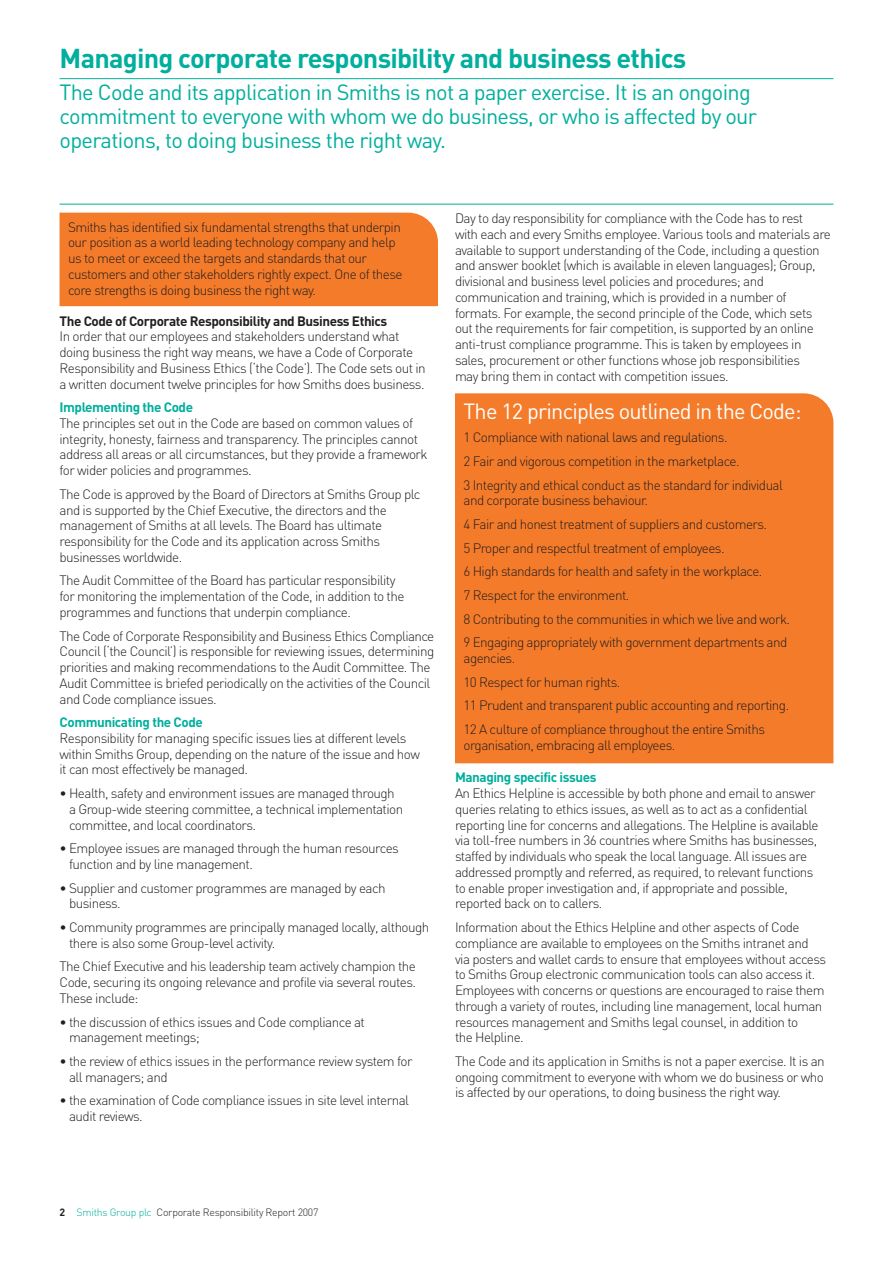
<style>
.page{position:relative;width:893px;height:1263px;background:#fff}
.page>*{position:absolute;margin:0;border:0;box-sizing:border-box;transform-origin:0 0}
.t1{font:700 27px "DIN";letter-spacing:-.025em;color:#00af9d}
.t2{font:21.75px/24px "DIN";letter-spacing:-.03em;color:#00af9d}
.t3{font:21.75px "DIN";letter-spacing:-.035em;color:#fff}
.t4{font:300 13.5px/15.8px "DIN";letter-spacing:-.04em;color:#231f20}
.t5{font:700 13.5px "DIN";letter-spacing:-.035em;color:#00af9d}
.t6{font:700 13.5px "DIN";letter-spacing:-.035em;color:#231f20}
.t7{font:300 10.5px "DIN";letter-spacing:-.025em;color:#231f20}
.s1{font-weight:700}
.s2{color:#00af9d}
</style>
<div class="page">
<hr style="left:60px;top:78px;width:773px;height:1px;background:#00af9d">
<hr style="left:60px;top:204px;width:773px;height:1px;background:#00af9d">
<div style="left:455px;top:393px;width:378px;height:370px;background:#f47b2a"></div>
<div style="left:60px;top:213px;width:378px;height:93px;background:#f47b2a"></div>
<h1 class="t1" style="left:60px;top:42px;width:628px">Managing corporate responsibility and business ethics</h1>
<h2 class="t2" style="left:60px;top:79px;width:699px">The Code and its application in Smiths is not a paper exercise. It is an ongoing commitment to everyone with whom we do business, or who is affected by our operations, to doing business the right way.</h2>
<p class="t4" style="left:68px;top:219px;width:336px">Smiths has identified six fundamental strengths that underpin our position as a world leading technology company and help us to meet or exceed the targets and standards that our customers and other stakeholders rightly expect. One of these core strengths is doing business the right way.</p>
<p class="t6" style="left:60px;top:313px;width:329px">The Code of Corporate Responsibility and Business Ethics</p>
<p class="t4" style="left:60px;top:328px;width:368px">In order that our employees and stakeholders understand what doing business the right way means, we have a Code of Corporate Responsibility and Business Ethics (‘the Code’). The Code sets out in a written document twelve principles for how Smiths does business.</p>
<p class="t5" style="left:60px;top:399px;width:135px">Implementing the Code</p>
<p class="t4" style="left:60px;top:415px;width:370px">The principles set out in the Code are based on common values of integrity, honesty, fairness and transparency. The principles cannot address all areas or all circumstances, but they provide a framework for wider policies and programmes.</p>
<p class="t4" style="left:60px;top:486px;width:363px">The Code is approved by the Board of Directors at Smiths Group plc and is supported by the Chief Executive, the directors and the management of Smiths at all levels. The Board has ultimate responsibility for the Code and its application across Smiths businesses worldwide.</p>
<p class="t4" style="left:60px;top:572px;width:346px">The Audit Committee of the Board has particular responsibility for monitoring the implementation of the Code, in addition to the programmes and functions that underpin compliance.</p>
<p class="t4" style="left:60px;top:628px;width:376px">The Code of Corporate Responsibility and Business Ethics Compliance Council (‘the Council’) is responsible for reviewing issues, determining priorities and making recommendations to the Audit Committee. The Audit Committee is briefed periodically on the activities of the Council and Code compliance issues.</p>
<p class="t5" style="left:60px;top:714px;width:145px">Communicating the Code</p>
<p class="t4" style="left:60px;top:730px;width:362px">Responsibility for managing specific issues lies at different levels within Smiths Group, depending on the nature of the issue and how it can most effectively be managed.</p>
<p class="t4" style="left:69px;top:785px;width:336px;text-indent:-10px">• Health, safety and environment issues are managed through a Group-wide steering committee, a technical implementation committee, and local coordinators.</p>
<p class="t4" style="left:69px;top:840px;width:331px;text-indent:-10px">• Employee issues are managed through the human resources function and by line management.</p>
<p class="t4" style="left:69px;top:880px;width:318px;text-indent:-10px">• Supplier and customer programmes are managed by each business.</p>
<p class="t4" style="left:69px;top:919px;width:362px;text-indent:-10px">• Community programmes are principally managed locally, although there is also some Group-level activity.</p>
<p class="t4" style="left:60px;top:958px;width:358px;text-align:justify">The Chief Executive and his leadership team actively champion the Code, securing its ongoing relevance and profile via several routes.<br>These include:</p>
<p class="t4" style="left:69px;top:1013px;width:297px;text-indent:-10px">• the discussion of ethics issues and Code compliance at management meetings;</p>
<p class="t4" style="left:69px;top:1053px;width:345px;text-indent:-10px">• the review of ethics issues in the performance review system for all managers; and</p>
<p class="t4" style="left:69px;top:1092px;width:342px;text-indent:-10px">• the examination of Code compliance issues in site level internal audit reviews.</p>
<p class="t4" style="left:455px;top:210px;width:377px">Day to day responsibility for compliance with the Code has to rest<br>with each and every Smiths employee. Various tools and materials are available to support understanding of the Code, including a question and answer booklet (which is available in eleven languages); Group, divisional and business level policies and procedures; and communication and training, which is provided in a number of formats. For example, the second principle of the Code, which sets out the requirements for fair competition, is supported by an online anti-trust compliance programme. This is taken by employees in sales, procurement or other functions whose job responsibilities<br>may bring them in contact with competition issues.</p>
<h2 class="t3" style="left:463px;top:398px;width:339px">The 12 principles outlined in the Code:</h2>
<p class="t4" style="left:463px;top:426px;width:321px;line-height:23.5px">1 Compliance with national laws and regulations.<br>2 Fair and vigorous competition in the marketplace.<br>3 Integrity and ethical conduct as the standard for individual</p>
<p class="t4" style="left:463px;top:489px;width:328px;line-height:23.5px">and corporate business behaviour.<br>4 Fair and honest treatment of suppliers and customers.<br>5 Proper and respectful treatment of employees.<br>6 High standards for health and safety in the workplace.<br>7 Respect for the environment.<br>8 Contributing to the communities in which we live and work.<br>9 Engaging appropriately with government departments and</p>
<p class="t4" style="left:463px;top:646px;width:327px;line-height:23.5px">agencies.<br>10 Respect for human rights.<br>11 Prudent and transparent public accounting and reporting.<br>12 A culture of compliance throughout the entire Smiths</p>
<p class="t4" style="left:463px;top:737px;width:213px">organisation, embracing all employees.</p>
<p class="t5" style="left:455px;top:769px;width:143px">Managing specific issues</p>
<p class="t4" style="left:455px;top:785px;width:365px">An Ethics Helpline is accessible by both phone and email to answer queries relating to ethics issues, as well as to act as a confidential reporting line for concerns and allegations. The Helpline is available via toll-free numbers in 36 countries where Smiths has businesses, staffed by individuals who speak the local language. All issues are addressed promptly and referred, as required, to relevant functions to enable proper investigation and, if appropriate and possible, reported back on to callers.</p>
<p class="t4" style="left:455px;top:919px;width:373px">Information about the Ethics Helpline and other aspects of Code compliance are available to employees on the Smiths intranet and via posters and wallet cards to ensure that employees without access to Smiths Group electronic communication tools can also access it.<br>Employees with concerns or questions are encouraged to raise them through a variety of routes, including line management, local human resources management and Smiths legal counsel, in addition to<br>the Helpline.</p>
<p class="t4" style="left:455px;top:1053px;width:371px;text-align:justify">The Code and its application in Smiths is not a paper exercise. It is an ongoing commitment to everyone with whom we do business or who is affected by our operations, to doing business the right way.</p>
<p class="t7" style="left:60px;top:1206px;width:260px"><span class="s1">2</span> <span class="s2">Smiths Group plc</span> Corporate Responsibility Report 2007</p>
</div>
